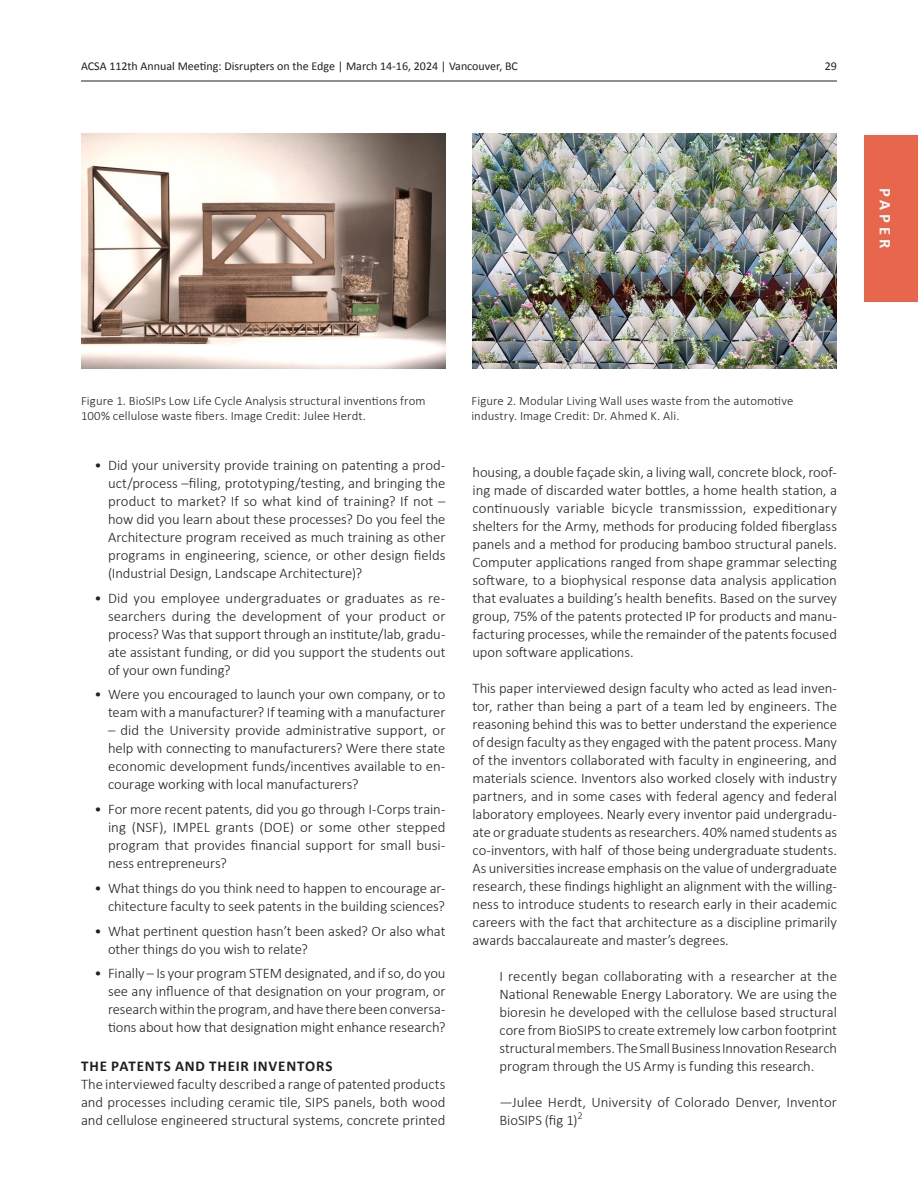
<style>
.page{position:relative;width:918px;height:1188px;background:#fff}
.page>*{position:absolute;margin:0;border:0;box-sizing:border-box;transform-origin:0 0}
.t1{font:700 16.5px "Calibri";letter-spacing:.235em;color:#fff}
._05_Section_Header{font:700 15px "Calibri";letter-spacing:.055em;color:#231f20}
._06_Main_Body_Text_-_no_break_body{font:300 14.7px/18px "Calibri";letter-spacing:-.005em;color:#231f20;text-align:justify}
._11_Quotes{font:300 14.7px/18px "Calibri";color:#231f20;text-align:justify}
._07_Caption_Text{font:300 12.75px/15.3px "Calibri";letter-spacing:.01em;color:#231f20}
.t2{font:12px "Calibri";color:#231f20}
</style>
<div class="page">
<hr style="left:81px;top:81px;width:756px;height:1px;background:#231f20">
<div style="left:864px;top:135px;width:54px;height:166px;background:#e8664b"></div>
<img style="left:81px;top:134px;width:365px;height:234px">
<img style="left:472px;top:134px;width:365px;height:235px">
<p class="t2" style="left:81px;top:57px;width:438px">ACSA 112th Annual Meeting: Disrupters on the Edge | March 14-16, 2024 | Vancouver, BC</p>
<p class="t2" style="left:825px;top:57px;width:14px">29</p>
<p class="t1" style="left:897px;top:188px;width:61px;rotate:90deg">PAPER</p>
<p class="_07_Caption_Text" style="left:81px;top:393px;width:346px">Figure 1. BioSIPs Low Life Cycle Analysis structural inventions from<br>100% cellulose waste fibers. Image Credit: Julee Herdt.</p>
<p class="_07_Caption_Text" style="left:471px;top:393px;width:323px">Figure 2. Modular Living Wall uses waste from the automotive industry. Image Credit: Dr. Ahmed K. Ali.</p>
<p class="_06_Main_Body_Text_-_no_break_body" style="left:108px;top:456px;width:339px;text-indent:-14px">• Did your university provide training on patenting a prod&shy;uct/process –filing, prototyping/testing, and bringing the product to market? If so what kind of training? If not – how did you learn about these processes? Do you feel the Architecture program received as much training as other programs in engineering, science, or other design fields (Industrial Design, Landscape Architecture)?</p>
<p class="_06_Main_Body_Text_-_no_break_body" style="left:108px;top:589px;width:339px;text-indent:-14px">• Did you employee undergraduates or graduates as re&shy;searchers during the development of your product or process? Was that support through an institute/lab, gradu&shy;ate assistant funding, or did you support the students out of your own funding?</p>
<p class="_06_Main_Body_Text_-_no_break_body" style="left:94px;top:685px;width:353px;text-align:right">• Were you encouraged to launch your own company, or to team with a manufacturer? If teaming with a manufacturer</p>
<p class="_06_Main_Body_Text_-_no_break_body" style="left:108px;top:721px;width:339px">– did the University provide administrative support, or help with connecting to manufacturers? Were there state economic development funds/incentives available to en&shy;courage working with local manufacturers?</p>
<p class="_06_Main_Body_Text_-_no_break_body" style="left:108px;top:800px;width:339px;text-indent:-14px">• For more recent patents, did you go through I-Corps train&shy;ing (NSF), IMPEL grants (DOE) or some other stepped program that provides financial support for small busi&shy;ness entrepreneurs?</p>
<p class="_06_Main_Body_Text_-_no_break_body" style="left:94px;top:879px;width:352px;text-align:right">• What things do you think need to happen to encourage ar&shy;chitecture faculty to seek patents in the building sciences?</p>
<p class="_06_Main_Body_Text_-_no_break_body" style="left:108px;top:922px;width:339px;text-indent:-14px">• What pertinent question hasn’t been asked? Or also what other things do you wish to relate?</p>
<p class="_06_Main_Body_Text_-_no_break_body" style="left:108px;top:964px;width:339px;text-indent:-14px">• Finally – Is your program STEM designated, and if so, do you see any influence of that designation on your program, or research within the program, and have there been conversa&shy;tions about how that designation might enhance research?</p>
<p class="_05_Section_Header" style="left:81px;top:1055px;width:253px">THE PATENTS AND THEIR INVENTORS</p>
<p class="_06_Main_Body_Text_-_no_break_body" style="left:81px;top:1075px;width:366px">The interviewed faculty described a range of patented products and processes including ceramic tile, SIPS panels, both wood and cellulose engineered structural systems, concrete printed</p>
<p class="_06_Main_Body_Text_-_no_break_body" style="left:472px;top:463px;width:366px">housing, a double façade skin, a living wall, concrete block, roof&shy;ing made of discarded water bottles, a home health station, a continuously variable bicycle transmisssion, expeditionary shelters for the Army, methods for producing folded fiberglass panels and a method for producing bamboo structural panels.<br>Computer applications ranged from shape grammar selecting software, to a biophysical response data analysis application that evaluates a building’s health benefits. Based on the survey group, 75% of the patents protected IP for products and manu&shy;facturing processes, while the remainder of the patents focused upon software applications.</p>
<p class="_06_Main_Body_Text_-_no_break_body" style="left:472px;top:679px;width:366px">This paper interviewed design faculty who acted as lead inven&shy;tor, rather than being a part of a team led by engineers. The reasoning behind this was to better understand the experience of design faculty as they engaged with the patent process. Many of the inventors collaborated with faculty in engineering, and materials science. Inventors also worked closely with industry partners, and in some cases with federal agency and federal laboratory employees. Nearly every inventor paid undergradu&shy;ate or graduate students as researchers. 40% named students as co-inventors, with half of those being undergraduate students.<br>As universities increase emphasis on the value of undergraduate research, these findings highlight an alignment with the willing&shy;ness to introduce students to research early in their academic careers with the fact that architecture as a discipline primarily awards baccalaureate and master’s degrees.</p>
<p class="_11_Quotes" style="left:500px;top:967px;width:339px">I recently began collaborating with a researcher at the National Renewable Energy Laboratory. We are using the bioresin he developed with the cellulose based structural core from BioSIPS to create extremely low carbon footprint structural members. The Small Business Innovation Research program through the US Army is funding this research.</p>
<p class="_11_Quotes" style="left:500px;top:1093px;width:339px">—Julee Herdt, University of Colorado Denver, Inventor<br>BioSIPS (fig 1)<sup>2</sup></p>
</div>
